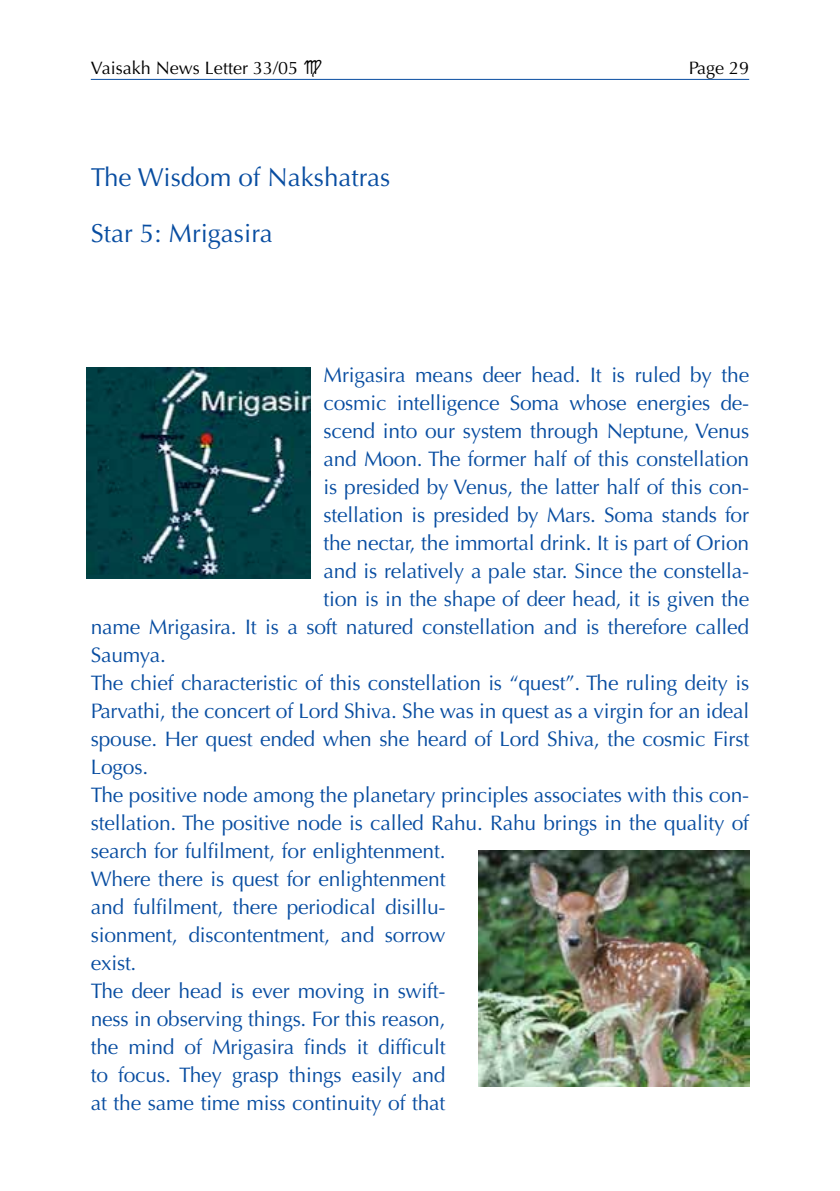
<style>
.page{position:relative;width:840px;height:1191px;background:#fff}
.page>*{position:absolute;margin:0;border:0;box-sizing:border-box;transform-origin:0 0}
.t1{font:26px/56px "Optima";color:#084da1}
.t2{font:21px "Optima";letter-spacing:-.01em;color:#084da1}
.t3{font:18px "Optima";color:#000}
.s1{font-family:"Glyphs"}
</style>
<div class="page">
<hr style="left:91px;top:79px;width:657px;height:1px;background:#084da1">
<img style="left:478px;top:850px;width:270px;height:236px">
<img style="left:86px;top:368px;width:224px;height:210px">
<p class="t3" style="left:91px;top:57px;width:233px">Vaisakh News Letter 33/05 <span class="s1">6</span></p>
<p class="t3" style="left:688px;top:57px;width:62px">Page 29</p>
<p class="t1" style="left:91px;top:149px;width:301px">The Wisdom of Nakshatras<br>Star 5: Mrigasira</p>
<p class="t2" style="left:323px;top:362px;width:427px">Mrigasira means deer head. It is ruled by the</p>
<p class="t2" style="left:323px;top:390px;width:427px">cosmic intelligence Soma whose energies de-</p>
<p class="t2" style="left:323px;top:418px;width:427px">scend into our system through Neptune, Venus</p>
<p class="t2" style="left:323px;top:446px;width:427px">and Moon. The former half of this constellation</p>
<p class="t2" style="left:323px;top:474px;width:427px">is presided by Venus, the latter half of this con-</p>
<p class="t2" style="left:323px;top:502px;width:427px">stellation is presided by Mars. Soma stands for</p>
<p class="t2" style="left:323px;top:530px;width:427px">the nectar, the immortal drink. It is part of Orion</p>
<p class="t2" style="left:323px;top:558px;width:427px">and is relatively a pale star. Since the constella-</p>
<p class="t2" style="left:323px;top:586px;width:427px">tion is in the shape of deer head, it is given the</p>
<p class="t2" style="left:91px;top:614px;width:659px">name Mrigasira. It is a soft natured constellation and is therefore called</p>
<p class="t2" style="left:91px;top:642px;width:76px">Saumya.</p>
<p class="t2" style="left:91px;top:670px;width:659px">The chief characteristic of this constellation is “quest”. The ruling deity is</p>
<p class="t2" style="left:91px;top:698px;width:659px">Parvathi, the concert of Lord Shiva. She was in quest as a virgin for an ideal</p>
<p class="t2" style="left:91px;top:726px;width:659px">spouse. Her quest ended when she heard of Lord Shiva, the cosmic First</p>
<p class="t2" style="left:91px;top:754px;width:59px">Logos.</p>
<p class="t2" style="left:91px;top:782px;width:659px">The positive node among the planetary principles associates with this con-</p>
<p class="t2" style="left:91px;top:810px;width:659px">stellation. The positive node is called Rahu. Rahu brings in the quality of</p>
<p class="t2" style="left:91px;top:838px;width:356px">search for fulfilment, for enlightenment.</p>
<p class="t2" style="left:91px;top:866px;width:356px">Where there is quest for enlightenment</p>
<p class="t2" style="left:91px;top:894px;width:356px">and fulfilment, there periodical disillu-</p>
<p class="t2" style="left:91px;top:922px;width:356px">sionment, discontentment, and sorrow</p>
<p class="t2" style="left:91px;top:950px;width:47px">exist.</p>
<p class="t2" style="left:91px;top:978px;width:356px">The deer head is ever moving in swift-</p>
<p class="t2" style="left:91px;top:1006px;width:356px">ness in observing things. For this reason,</p>
<p class="t2" style="left:91px;top:1034px;width:356px">the mind of Mrigasira finds it difficult</p>
<p class="t2" style="left:91px;top:1062px;width:356px">to focus. They grasp things easily and</p>
<p class="t2" style="left:91px;top:1090px;width:356px">at the same time miss continuity of that</p>
</div>
